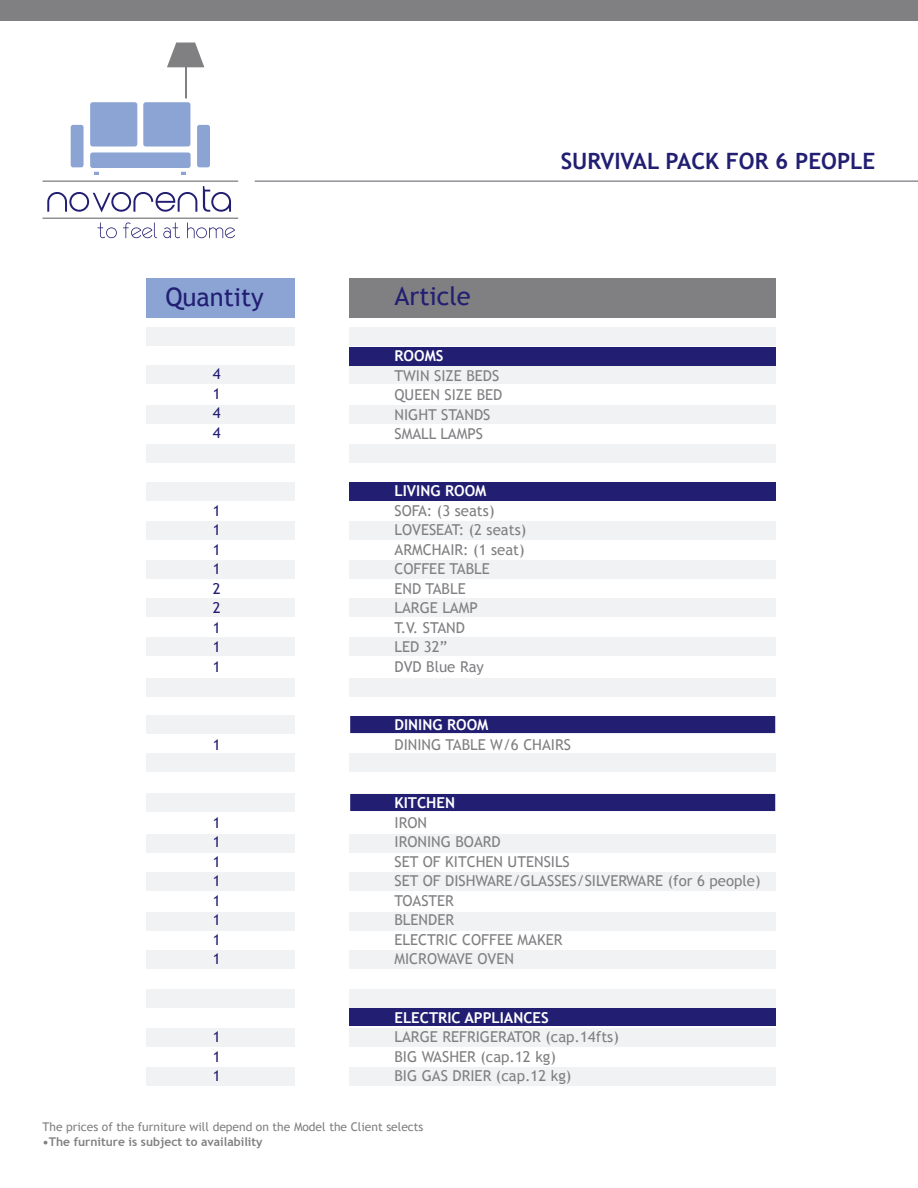
<style>
.page{position:relative;width:918px;height:1188px;background:#fff}
.page>*{position:absolute;margin:0;border:0;box-sizing:border-box;transform-origin:0 0}
.t1{font:25.5px "Trebuchet MS";color:#221e72}
.t2{font:700 22.5px "Trebuchet MS";color:#221e72}
.t3{font:15px "Trebuchet MS";color:#808083}
.t4{font:700 15px "Trebuchet MS";color:#fff}
.t5{font:15px "Trebuchet MS";color:#221e72}
.t6{font:12px "Trebuchet MS";color:#808083}
.t7{font:700 12px "Trebuchet MS";color:#808083}
</style>
<div class="page">
<div style="left:0;top:0;width:8px;height:21px;background:#808083"></div>
<hr style="left:185px;top:51px;width:1px;height:96px;background:#808083">
<svg style="left:167px;top:43px;width:37px;height:24px"></svg>
<svg style="left:94px;top:172px;width:5px;height:3px"></svg>
<svg style="left:182px;top:172px;width:4px;height:3px"></svg>
<div style="left:88px;top:100px;width:51px;height:48px;background:#8ba4d4;border-radius:4px"></div>
<div style="left:86px;top:98px;width:55px;height:52px;border:4px solid #fff;border-radius:4px"></div>
<div style="left:141px;top:100px;width:51px;height:48px;background:#8ba4d4;border-radius:4px"></div>
<div style="left:140px;top:98px;width:54px;height:52px;border:4px solid #fff;border-radius:4px"></div>
<div style="left:88px;top:151px;width:104px;height:19px;background:#8ba4d4;border-radius:4px"></div>
<div style="left:86px;top:149px;width:108px;height:23px;border:4px solid #fff;border-radius:4px"></div>
<div style="left:195px;top:123px;width:17px;height:46px;background:#8ba4d4;border-radius:4px"></div>
<div style="left:193px;top:121px;width:21px;height:50px;border:4px solid #fff;border-radius:4px"></div>
<div style="left:69px;top:123px;width:16px;height:46px;background:#8ba4d4;border-radius:4px"></div>
<div style="left:67px;top:121px;width:20px;height:50px;border:4px solid #fff;border-radius:4px"></div>
<hr style="left:43px;top:218px;width:195px;height:1px;background:#808285">
<hr style="left:43px;top:181px;width:195px;height:1px;background:#808285">
<svg style="left:97px;top:222px;width:20px;height:16px"></svg>
<svg style="left:123px;top:222px;width:34px;height:16px"></svg>
<svg style="left:163px;top:222px;width:17px;height:16px"></svg>
<svg style="left:187px;top:222px;width:48px;height:16px"></svg>
<svg style="left:47px;top:192px;width:150px;height:21px"></svg>
<svg style="left:203px;top:186px;width:28px;height:26px"></svg>
<hr style="left:255px;top:181px;width:663px;height:1px;background:#808285">
<div style="left:1px;top:0;width:917px;height:21px;background:#808083"></div>
<div style="left:146px;top:365px;width:149px;height:19px;background:#f1f2f3"></div>
<div style="left:146px;top:327px;width:149px;height:18px;background:#f1f2f3"></div>
<div style="left:146px;top:405px;width:149px;height:18px;background:#f1f2f3"></div>
<div style="left:146px;top:444px;width:149px;height:19px;background:#f1f2f3"></div>
<div style="left:146px;top:482px;width:149px;height:18px;background:#f1f2f3"></div>
<div style="left:146px;top:521px;width:149px;height:19px;background:#f1f2f3"></div>
<div style="left:146px;top:560px;width:149px;height:18px;background:#f1f2f3"></div>
<div style="left:146px;top:598px;width:149px;height:19px;background:#f1f2f3"></div>
<div style="left:146px;top:637px;width:149px;height:19px;background:#f1f2f3"></div>
<div style="left:146px;top:679px;width:149px;height:18px;background:#f1f2f3"></div>
<div style="left:146px;top:715px;width:149px;height:19px;background:#f1f2f3"></div>
<div style="left:146px;top:753px;width:149px;height:19px;background:#f1f2f3"></div>
<div style="left:146px;top:793px;width:149px;height:19px;background:#f1f2f3"></div>
<div style="left:146px;top:834px;width:149px;height:19px;background:#f1f2f3"></div>
<div style="left:146px;top:873px;width:149px;height:18px;background:#f1f2f3"></div>
<div style="left:146px;top:912px;width:149px;height:19px;background:#f1f2f3"></div>
<div style="left:146px;top:951px;width:149px;height:18px;background:#f1f2f3"></div>
<div style="left:146px;top:989px;width:149px;height:18px;background:#f1f2f3"></div>
<div style="left:146px;top:1029px;width:149px;height:18px;background:#f1f2f3"></div>
<div style="left:146px;top:1067px;width:149px;height:18px;background:#f1f2f3"></div>
<div style="left:349px;top:365px;width:427px;height:19px;background:#f1f2f3"></div>
<div style="left:349px;top:347px;width:427px;height:18px;background:#221e72"></div>
<div style="left:349px;top:327px;width:427px;height:18px;background:#f1f2f3"></div>
<div style="left:349px;top:405px;width:427px;height:18px;background:#f1f2f3"></div>
<div style="left:349px;top:444px;width:427px;height:19px;background:#f1f2f3"></div>
<div style="left:349px;top:482px;width:427px;height:18px;background:#221e72"></div>
<div style="left:349px;top:521px;width:427px;height:19px;background:#f1f2f3"></div>
<div style="left:349px;top:560px;width:427px;height:18px;background:#f1f2f3"></div>
<div style="left:349px;top:598px;width:427px;height:19px;background:#f1f2f3"></div>
<div style="left:349px;top:637px;width:427px;height:19px;background:#f1f2f3"></div>
<div style="left:349px;top:679px;width:427px;height:18px;background:#f1f2f3"></div>
<div style="left:349px;top:715px;width:428px;height:20px;background:#221e72;border:2px solid #fff"></div>
<div style="left:349px;top:753px;width:427px;height:19px;background:#f1f2f3"></div>
<div style="left:349px;top:1007px;width:427px;height:19px;background:#221e72"></div>
<div style="left:349px;top:792px;width:428px;height:21px;background:#221e72;border:2px solid #fff"></div>
<div style="left:349px;top:834px;width:427px;height:19px;background:#f1f2f3"></div>
<div style="left:349px;top:873px;width:427px;height:18px;background:#f1f2f3"></div>
<div style="left:349px;top:912px;width:427px;height:19px;background:#f1f2f3"></div>
<div style="left:349px;top:951px;width:427px;height:18px;background:#f1f2f3"></div>
<div style="left:349px;top:989px;width:427px;height:18px;background:#f1f2f3"></div>
<div style="left:349px;top:1029px;width:427px;height:18px;background:#f1f2f3"></div>
<div style="left:349px;top:1067px;width:427px;height:18px;background:#f1f2f3"></div>
<div style="left:146px;top:278px;width:149px;height:40px;background:#8ba4d4"></div>
<div style="left:349px;top:278px;width:427px;height:40px;background:#808083"></div>
<p class="t2" style="left:561px;top:147px;width:316px">SURVIVAL PACK FOR 6 PEOPLE</p>
<p class="t1" style="left:165px;top:282px;width:100px">Quantity</p>
<p class="t1" style="left:394px;top:281px;width:78px">Article</p>
<p class="t4" style="left:394px;top:347px;width:51px">ROOMS</p>
<p class="t3" style="left:394px;top:367px;width:106px">TWIN SIZE BEDS</p>
<p class="t3" style="left:394px;top:386px;width:109px">QUEEN SIZE BED</p>
<p class="t3" style="left:394px;top:406px;width:97px">NIGHT STANDS</p>
<p class="t3" style="left:394px;top:425px;width:90px">SMALL LAMPS</p>
<p class="t5" style="left:213px;top:365px;width:9px">4</p>
<p class="t5" style="left:213px;top:385px;width:9px">1</p>
<p class="t5" style="left:213px;top:404px;width:9px">4</p>
<p class="t5" style="left:213px;top:424px;width:9px">4</p>
<p class="t5" style="left:213px;top:502px;width:9px">1</p>
<p class="t5" style="left:213px;top:521px;width:9px">1</p>
<p class="t5" style="left:213px;top:541px;width:9px">1</p>
<p class="t5" style="left:213px;top:560px;width:9px">1</p>
<p class="t5" style="left:213px;top:580px;width:9px">2</p>
<p class="t5" style="left:213px;top:599px;width:9px">2</p>
<p class="t5" style="left:213px;top:619px;width:9px">1</p>
<p class="t5" style="left:213px;top:638px;width:9px">1</p>
<p class="t5" style="left:213px;top:658px;width:9px">1</p>
<p class="t4" style="left:394px;top:482px;width:93px">LIVING ROOM</p>
<p class="t3" style="left:394px;top:502px;width:102px">SOFA: (3 seats)</p>
<p class="t3" style="left:394px;top:521px;width:133px">LOVESEAT: (2 seats)</p>
<p class="t3" style="left:394px;top:541px;width:132px">ARMCHAIR: (1 seat)</p>
<p class="t3" style="left:394px;top:560px;width:97px">COFFEE TABLE</p>
<p class="t3" style="left:394px;top:580px;width:73px">END TABLE</p>
<p class="t3" style="left:394px;top:599px;width:85px">LARGE LAMP</p>
<p class="t3" style="left:394px;top:619px;width:72px">T.V. STAND</p>
<p class="t3" style="left:394px;top:638px;width:54px">LED 32”</p>
<p class="t3" style="left:394px;top:658px;width:91px">DVD Blue Ray</p>
<p class="t5" style="left:213px;top:736px;width:9px">1</p>
<p class="t5" style="left:213px;top:814px;width:9px">1</p>
<p class="t5" style="left:213px;top:833px;width:9px">1</p>
<p class="t5" style="left:213px;top:853px;width:9px">1</p>
<p class="t5" style="left:213px;top:872px;width:9px">1</p>
<p class="t5" style="left:213px;top:892px;width:9px">1</p>
<p class="t5" style="left:213px;top:911px;width:9px">1</p>
<p class="t5" style="left:213px;top:931px;width:9px">1</p>
<p class="t5" style="left:213px;top:950px;width:9px">1</p>
<p class="t5" style="left:213px;top:1028px;width:9px">1</p>
<p class="t5" style="left:213px;top:1048px;width:9px">1</p>
<p class="t5" style="left:213px;top:1067px;width:9px">1</p>
<p class="t4" style="left:394px;top:716px;width:96px">DINING ROOM</p>
<p class="t3" style="left:394px;top:736px;width:178px">DINING TABLE W/6 CHAIRS</p>
<p class="t4" style="left:394px;top:794px;width:62px">KITCHEN</p>
<p class="t3" style="left:394px;top:814px;width:34px">IRON</p>
<p class="t3" style="left:394px;top:833px;width:108px">IRONING BOARD</p>
<p class="t3" style="left:394px;top:853px;width:177px">SET OF KITCHEN UTENSILS</p>
<p class="t3" style="left:394px;top:872px;width:368px">SET OF DISHWARE/GLASSES/SILVERWARE (for 6 people)</p>
<p class="t3" style="left:394px;top:892px;width:61px">TOASTER</p>
<p class="t3" style="left:394px;top:911px;width:61px">BLENDER</p>
<p class="t3" style="left:394px;top:931px;width:170px">ELECTRIC COFFEE MAKER</p>
<p class="t3" style="left:394px;top:950px;width:121px">MICROWAVE OVEN</p>
<p class="t4" style="left:394px;top:1008px;width:156px">ELECTRIC APPLIANCES</p>
<p class="t3" style="left:394px;top:1028px;width:226px">LARGE REFRIGERATOR (cap.14fts)</p>
<p class="t3" style="left:394px;top:1048px;width:163px">BIG WASHER (cap.12 kg)</p>
<p class="t3" style="left:394px;top:1067px;width:178px">BIG GAS DRIER (cap.12 kg)</p>
<p class="t6" style="left:43px;top:1120px;width:382px">The prices of the furniture will depend on the Model the Client selects</p>
<p class="t7" style="left:43px;top:1134px;width:222px">•The furniture is subject to availability</p>
</div>
